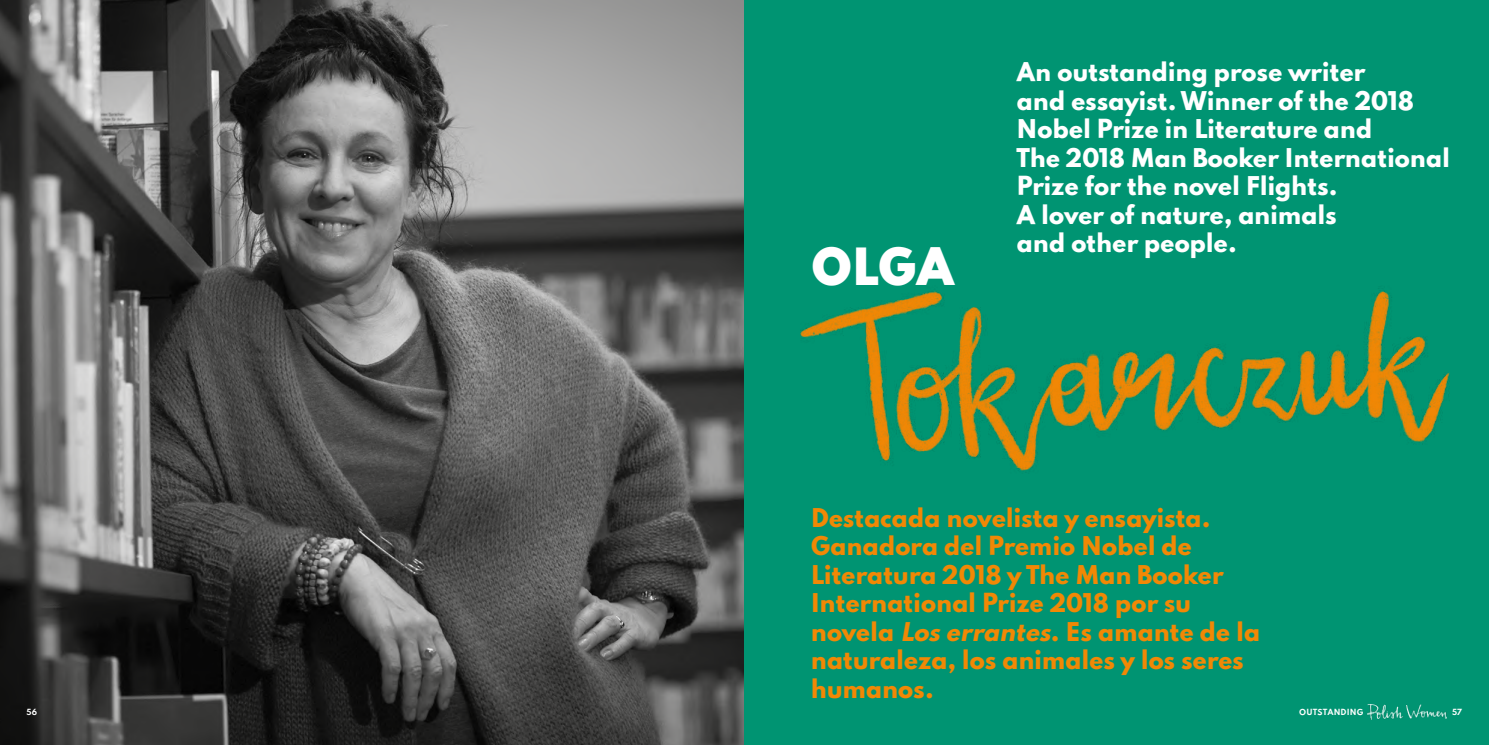
<style>
.page{position:relative;width:1489px;height:745px;background:#fff}
.page>*{position:absolute;margin:0;border:0;box-sizing:border-box;transform-origin:0 0}
.t1{font:900 45.25px "Spartan";color:#fff}
.t2{font:800 22.75px/28.5px "Spartan";letter-spacing:-.015em;color:#f18805}
.t3{font:800 22.75px/28.5px "Spartan";letter-spacing:-.015em;color:#fff}
.t4{font:700 7.5px "Spartan";letter-spacing:.02em;color:#fff}
.s1{font-style:italic}
</style>
<div class="page">
<img style="left:0;top:0;width:744px;height:744px">
<div style="left:744px;top:0;width:744px;height:744px;background:#009472"></div>
<img style="left:1367px;top:704px;width:79px;height:15px">
<img style="left:800px;top:291px;width:650px;height:180px">
<h1 class="t1" style="left:811px;top:231px;width:144px">OLGA</h1>
<p class="t3" style="left:1016px;top:57px;width:435px">An outstanding prose writer<br>and essayist. Winner of the 2018<br>Nobel Prize in Literature and<br>The 2018 Man Booker International<br>Prize for the novel Flights.<br>A lover of nature, animals<br>and other people.</p>
<p class="t2" style="left:810px;top:502px;width:451px">Destacada novelista y ensayista.<br>Ganadora del Premio Nobel de<br>Literatura 2018 y The Man Booker<br>International Prize 2018 por su novela <span class="s1">Loserrantes</span>. Es amante de la naturaleza, los animales y los seres humanos.</p>
<p class="t4" style="left:27px;top:706px;width:12px">56</p>
<p class="t4" style="left:1299px;top:706px;width:66px">OUTSTANDING</p>
<p class="t4" style="left:1451px;top:706px;width:12px">57</p>
</div>
